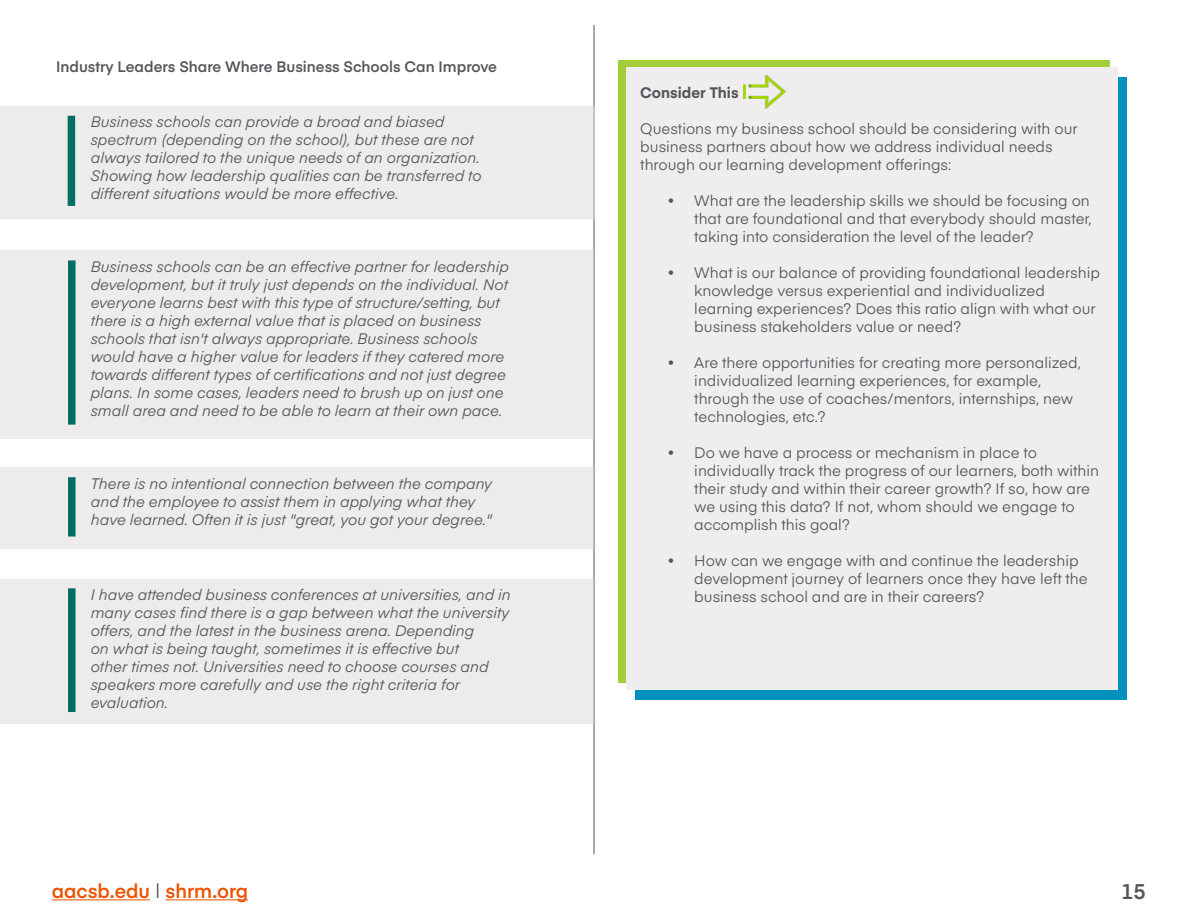
<style>
.page{position:relative;width:1188px;height:918px;background:#fff}
.page>*{position:absolute;margin:0;border:0;box-sizing:border-box;transform-origin:0 0}
.t1{font:600 21px "Eina 03";color:#54555a}
.t2{font:600 19.5px "Eina 03";color:#ed5200}
.t3{font:italic 15px/18px "Eina 03";color:#54555a}
.t4{font:15px/18px "Eina 03";color:#54555a}
.t5{font:600 15px "Eina 03";color:#54555a}
.t6{font:700 15px "Eina 03";color:#54555a}
.s1{font-weight:400;color:#54555a}
</style>
<div class="page">
<hr style="left:52px;top:899px;width:98px;height:1px;background:#ed5200">
<hr style="left:166px;top:899px;width:82px;height:1px;background:#ed5200">
<hr style="left:594px;top:25px;width:1px;height:829px;background:#54555a">
<div style="left:0;top:468px;width:594px;height:81px;background:#edebeb"></div>
<div style="left:68px;top:477px;width:8px;height:60px;background:#006e63"></div>
<div style="left:0;top:106px;width:594px;height:113px;background:#edebeb"></div>
<div style="left:68px;top:116px;width:7px;height:90px;background:#006e63"></div>
<div style="left:0;top:251px;width:594px;height:188px;background:#edebeb"></div>
<div style="left:68px;top:260px;width:8px;height:165px;background:#006e63"></div>
<div style="left:0;top:579px;width:594px;height:144px;background:#edebeb"></div>
<div style="left:68px;top:588px;width:8px;height:124px;background:#006e63"></div>
<div style="left:635px;top:77px;width:492px;height:622px;background:#0090be"></div>
<div style="left:618px;top:60px;width:492px;height:622px;background:#a3cd39"></div>
<div style="left:626px;top:67px;width:492px;height:623px;background:#f0edee"></div>
<img style="left:743px;top:75px;width:42px;height:33px">
<p class="t5" style="left:56px;top:55px;width:442px">Industry Leaders Share Where Business Schools Can Improve</p>
<p class="t3" style="left:91px;top:112px;width:392px">Business schools can provide a broad and biased spectrum (depending on the school), but these are not always tailored to the unique needs of an organization.<br>Showing how leadership qualities can be transferred to different situations would be more effective.</p>
<p class="t3" style="left:91px;top:257px;width:420px">Business schools can be an effective partner for leadership development, but it truly just depends on the individual. Not everyone learns best with this type of structure/setting, but there is a high external value that is placed on business schools that isn't always appropriate. Business schools would have a higher value for leaders if they catered more towards different types of certifications and not just degree plans. In some cases, leaders need to brush up on just one small area and need to be able to learn at their own pace.</p>
<p class="t3" style="left:91px;top:473px;width:403px">There is no intentional connection between the company and the employee to assist them in applying what they have learned. Often it is just "great, you got your degree."</p>
<p class="t3" style="left:91px;top:585px;width:422px">I have attended business conferences at universities, and in many cases find there is a gap between what the university offers, and the latest in the business arena. Depending<br>on what is being taught, sometimes it is effective but<br>other times not. Universities need to choose courses and speakers more carefully and use the right criteria for evaluation.</p>
<p class="t6" style="left:640px;top:81px;width:100px">Consider This</p>
<p class="t4" style="left:640px;top:118px;width:439px">Questions my business school should be considering with our business partners about how we address individual needs through our learning development offerings:</p>
<p class="t4" style="left:694px;top:190px;width:399px;text-indent:-27px">• What are the leadership skills we should be focusing on that are foundational and that everybody should master, taking into consideration the level of the leader?</p>
<p class="t4" style="left:694px;top:262px;width:407px;text-indent:-27px">• What is our balance of providing foundational leadership knowledge versus experiential and individualized learning experiences? Does this ratio align with what our business stakeholders value or need?</p>
<p class="t4" style="left:694px;top:352px;width:388px;text-indent:-27px">• Are there opportunities for creating more personalized, individualized learning experiences, for example, through the use of coaches/mentors, internships, new technologies, etc.?</p>
<p class="t4" style="left:694px;top:442px;width:406px;text-indent:-27px">• Do we have a process or mechanism in place to individually track the progress of our learners, both within their study and within their career growth? If so, how are we using this data? If not, whom should we engage to accomplish this goal?</p>
<p class="t4" style="left:694px;top:550px;width:395px;text-indent:-27px">• How can we engage with and continue the leadership development journey of learners once they have left the business school and are in their careers?</p>
<h2 class="t2" style="left:52px;top:876px;width:198px">aacsb.edu <span class="s1">|</span> shrm.org</h2>
<h1 class="t1" style="left:1121px;top:876px;width:26px">15</h1>
</div>
